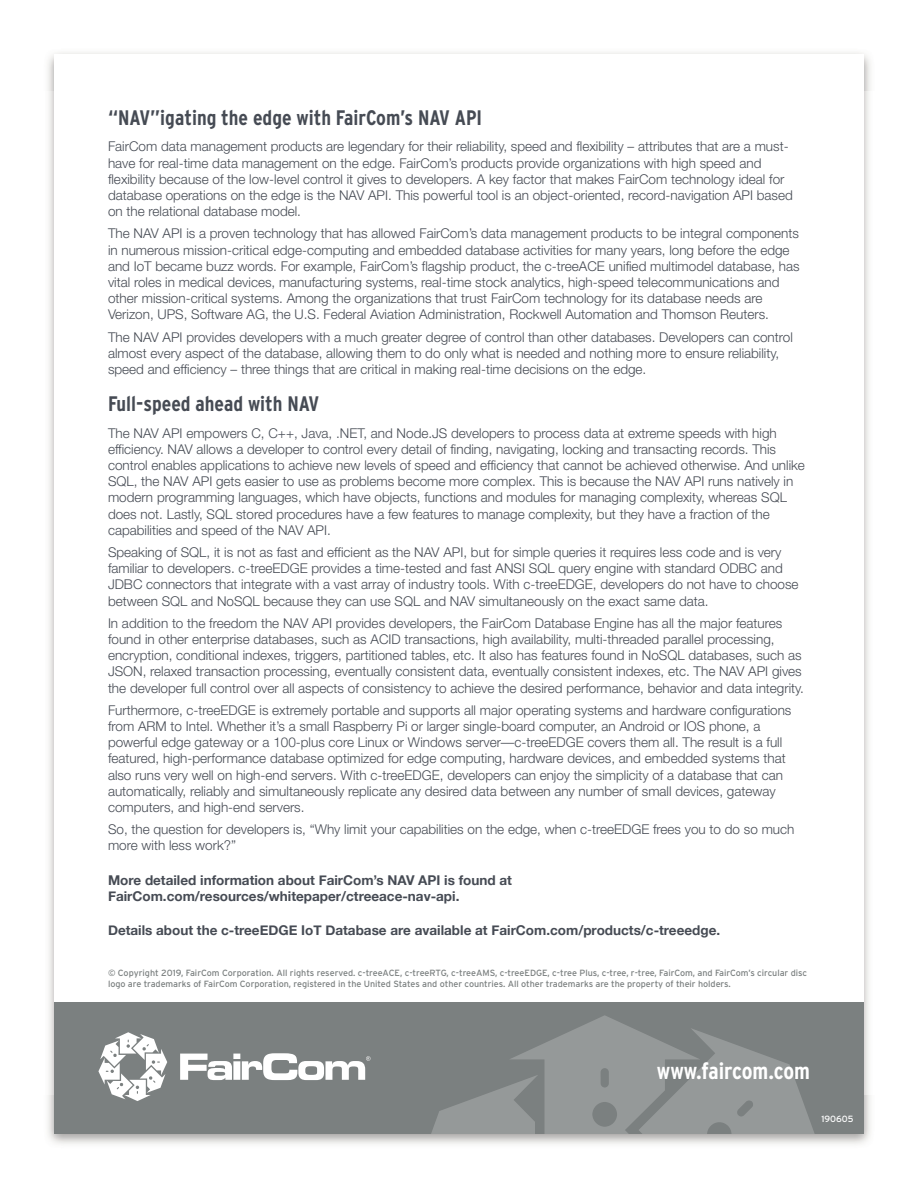
<style>
.page{position:relative;width:918px;height:1188px;background:#fff}
.page>*{position:absolute;margin:0;border:0;box-sizing:border-box;transform-origin:0 0}
.t1{font:700 condensed 23.1px "Interstate";color:#fff}
.t2{font:700 condensed 21px "Interstate";color:#464b54}
.t3{font:300 13.5px/16.2px "Helvetica Neue";color:#464b54}
.t4{font:700 13.5px/16.2px "Helvetica Neue";color:#464b54}
.t5{font:9px/10.8px "Interstate";letter-spacing:-.005em;color:#7b8080}
.t6{font:9px "Interstate";color:#fff}
</style>
<div class="page">
<div style="left:40px;top:1002px;width:838px;height:146px;background:#7b8080"></div>
<svg style="left:481px;top:1015px;width:320px;height:81px"></svg>
<svg style="left:98px;top:1032px;width:69px;height:64px"></svg>
<svg style="left:180px;top:1053px;width:191px;height:27px"></svg>
<img style="left:48px;top:52px;width:823px;height:40px">
<img style="left:40px;top:92px;width:14px;height:1004px">
<img style="left:864px;top:92px;width:14px;height:1004px">
<img style="left:40px;top:1096px;width:838px;height:52px">
<h2 class="t2" style="left:108px;top:109px;width:376px">“NAV”igating the edge with FairCom’s NAV API</h2>
<p class="t3" style="left:108px;top:140px;width:686px">FairCom data management products are legendary for their reliability, speed and flexibility – attributes that are a must&shy;have for real-time data management on the edge. FairCom’s products provide organizations with high speed and flexibility because of the low-level control it gives to developers. A key factor that makes FairCom technology ideal for database operations on the edge is the NAV API. This powerful tool is an object-oriented, record-navigation API based on the relational database model.</p>
<p class="t3" style="left:108px;top:227px;width:693px">The NAV API is a proven technology that has allowed FairCom’s data management products to be integral components in numerous mission-critical edge-computing and embedded database activities for many years, long before the edge and IoT became buzz words. For example, FairCom’s flagship product, the c-treeACE unified multimodel database, has vital roles in medical devices, manufacturing systems, real-time stock analytics, high-speed telecommunications and other mission-critical systems. Among the organizations that trust FairCom technology for its database needs are Verizon, UPS, Software AG, the U.S. Federal Aviation Administration, Rockwell Automation and Thomson Reuters.</p>
<p class="t3" style="left:108px;top:330px;width:686px">The NAV API provides developers with a much greater degree of control than other databases. Developers can control almost every aspect of the database, allowing them to do only what is needed and nothing more to ensure reliability, speed and efficiency – three things that are critical in making real-time decisions on the edge.</p>
<h2 class="t2" style="left:108px;top:396px;width:213px">Full-speed ahead with NAV</h2>
<p class="t3" style="left:108px;top:426px;width:698px">The NAV API empowers C, C++, Java, .NET, and Node.JS developers to process data at extreme speeds with high efficiency. NAV allows a developer to control every detail of finding, navigating, locking and transacting records. This control enables applications to achieve new levels of speed and efficiency that cannot be achieved otherwise. And unlike SQL, the NAV API gets easier to use as problems become more complex. This is because the NAV API runs natively in modern programming languages, which have objects, functions and modules for managing complexity, whereas SQL does not. Lastly, SQL stored procedures have a few features to manage complexity, but they have a fraction of the capabilities and speed of the NAV API.</p>
<p class="t3" style="left:108px;top:545px;width:692px">Speaking of SQL, it is not as fast and efficient as the NAV API, but for simple queries it requires less code and is very familiar to developers. c-treeEDGE provides a time-tested and fast ANSI SQL query engine with standard ODBC and JDBC connectors that integrate with a vast array of industry tools. With c-treeEDGE, developers do not have to choose between SQL and NoSQL because they can use SQL and NAV simultaneously on the exact same data.</p>
<p class="t3" style="left:108px;top:616px;width:697px">In addition to the freedom the NAV API provides developers, the FairCom Database Engine has all the major features found in other enterprise databases, such as ACID transactions, high availability, multi-threaded parallel processing, encryption, conditional indexes, triggers, partitioned tables, etc. It also has features found in NoSQL databases, such as JSON, relaxed transaction processing, eventually consistent data, eventually consistent indexes, etc. The NAV API gives the developer full control over all aspects of consistency to achieve the desired performance, behavior and data integrity.</p>
<p class="t3" style="left:108px;top:703px;width:685px">Furthermore, c-treeEDGE is extremely portable and supports all major operating systems and hardware configurations from ARM to Intel. Whether it’s a small Raspberry Pi or larger single-board computer, an Android or IOS phone, a powerful edge gateway or a 100-plus core Linux or Windows server—c-treeEDGE covers them all. The result is a full featured, high-performance database optimized for edge computing, hardware devices, and embedded systems that also runs very well on high-end servers. With c-treeEDGE, developers can enjoy the simplicity of a database that can automatically, reliably and simultaneously replicate any desired data between any number of small devices, gateway computers, and high-end servers.</p>
<p class="t3" style="left:108px;top:823px;width:688px">So, the question for developers is, “Why limit your capabilities on the edge, when c-treeEDGE frees you to do so much more with less work?”</p>
<p class="t4" style="left:108px;top:871px;width:406px">More detailed information about FairCom’s NAV API is found at<br>FairCom.com/resources/whitepaper/ctreeace-nav-api.</p>
<p class="t4" style="left:108px;top:922px;width:614px">Details about the c-treeEDGE IoT Database are available at FairCom.com/products/c-treeedge.</p>
<p class="t5" style="left:108px;top:968px;width:701px">© Copyright 2019, FairCom Corporation. All rights reserved. c-treeACE, c-treeRTG, c-treeAMS, c-treeEDGE, c-tree Plus, c-tree, r-tree, FairCom, and FairCom’s circular disc logo are trademarks of FairCom Corporation, registered in the United States and other countries. All other trademarks are the property of their holders.</p>
<h1 class="t1" style="left:657px;top:1063px;width:155px">www.faircom.com</h1>
<p class="t6" style="left:821px;top:1115px;width:34px">190605</p>
</div>
